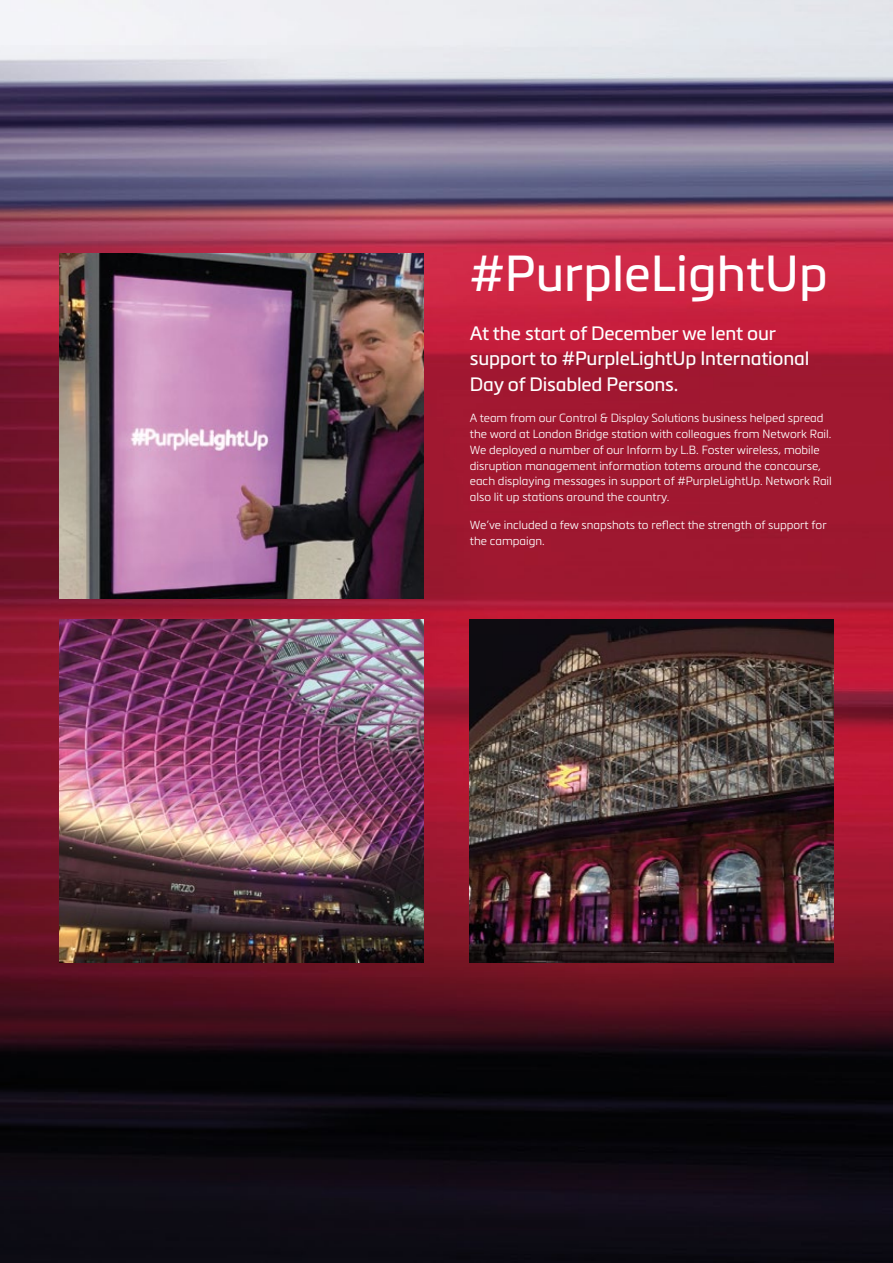
<style>
.page{position:relative;width:893px;height:1263px;background:#fff}
.page>*{position:absolute;margin:0;border:0;box-sizing:border-box;transform-origin:0 0}
.t1{font:49.8px "Metronic Pro";color:#fff}
.t2{font:19.05px/25.5px "Metronic Pro";letter-spacing:-.01em;color:#fff}
.t3{font:300 11.7px/15.9px "Metronic Pro";color:#fff}
</style>
<div class="page">
<img style="left:0;top:0;width:893px;height:1263px">
<img style="left:60px;top:619px;width:363px;height:343px">
<img style="left:470px;top:619px;width:364px;height:344px">
<img style="left:60px;top:254px;width:363px;height:344px">
<h1 class="t1" style="left:470px;top:238px;width:359px">#PurpleLightUp</h1>
<h2 class="t2" style="left:470px;top:319px;width:341px">At the start of December we lent our support to #PurpleLightUp International<br>Day of Disabled Persons.</h2>
<p class="t3" style="left:470px;top:409px;width:364px">A team from our Control &amp; Display Solutions business helped spread the word at London Bridge station with colleagues from Network Rail.<br>We deployed a number of our Inform by L.B. Foster wireless, mobile disruption management information totems around the concourse, each displaying messages in support of #PurpleLightUp. Network Rail also lit up stations around the country.</p>
<p class="t3" style="left:470px;top:517px;width:358px">We’ve included a few snapshots to reflect the strength of support for the campaign.</p>
</div>
